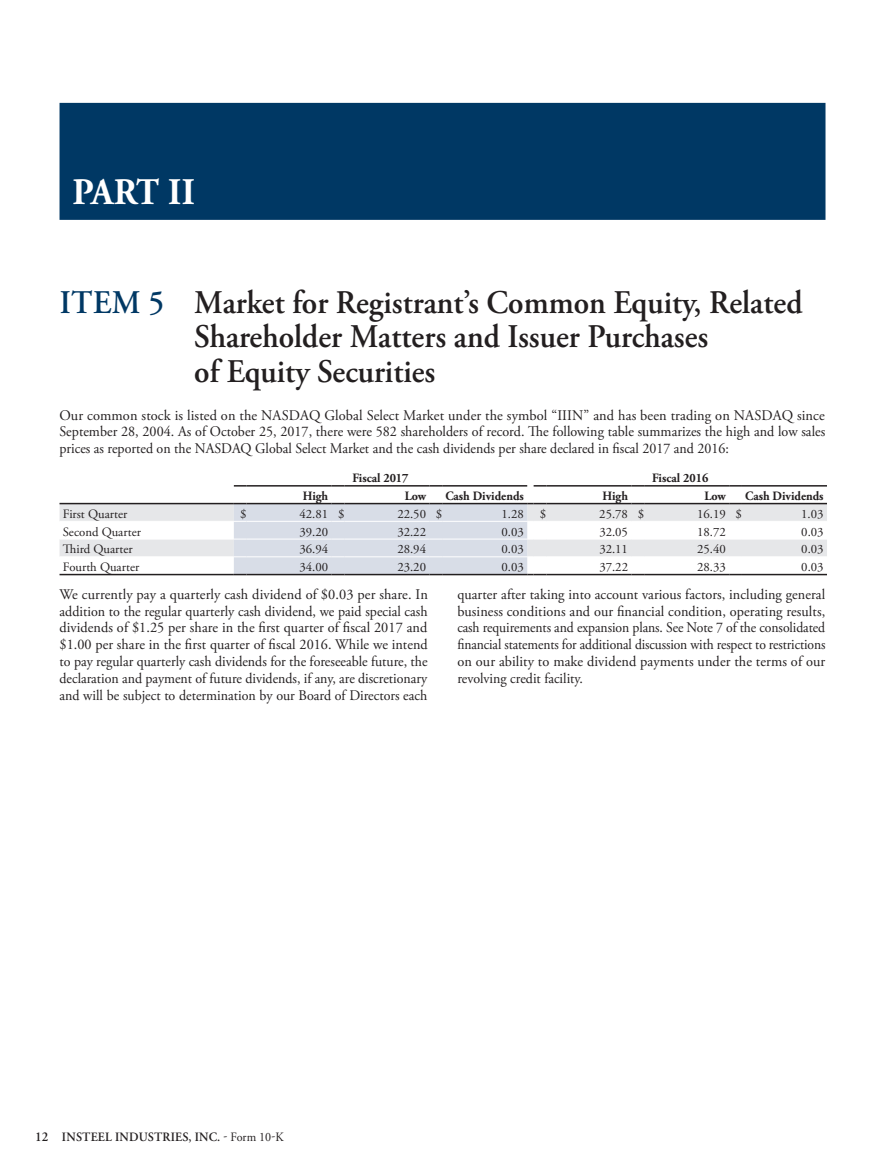
<style>
.page{position:relative;width:891px;height:1161px;background:#fff}
.page>*{position:absolute;margin:0;border:0;box-sizing:border-box;transform-origin:0 0}
.titre1_part{font:700 37.5px "Adobe Garamond Pro";letter-spacing:-.01em;color:#fff;scale:.95 1}
.titre2_item{font:600 33px/34.5px "Adobe Garamond Pro";color:#231f20;scale:.95 1}
.titre2_item-2{font:600 33px "Adobe Garamond Pro";color:#003864;scale:.95 1}
.p_solidaire{font:14.7px/16.8px "Adobe Garamond Pro";color:#231f20;text-align:justify}
.tab_courant{font:12.75px "Adobe Garamond Pro";color:#231f20}
.tab_courant_g{font:12.75px "Adobe Garamond Pro";color:#231f20}
.tab_tetiere{font:700 12.75px "Adobe Garamond Pro";color:#231f20;scale:.95 1}
.t1{font:600 12.75px "Adobe Garamond Pro";letter-spacing:.015em;color:#231f20;scale:.95 1}
.tab_tetiere_c{font:700 12.75px "Adobe Garamond Pro";color:#231f20;scale:.95 1}
.s1{color:#003864}
.s2{font-size:13.5px}
.s3{font-weight:400}
</style>
<div class="page">
<div style="left:60px;top:103px;width:766px;height:117px;background:#003864"></div>
<svg style="left:234px;top:485px;width:13px;height:2px"></svg>
<hr style="left:247px;top:485px;width:85px;height:2px;background:#231f20">
<svg style="left:332px;top:485px;width:12px;height:2px"></svg>
<hr style="left:344px;top:485px;width:85px;height:2px;background:#231f20">
<svg style="left:429px;top:485px;width:13px;height:2px"></svg>
<hr style="left:442px;top:485px;width:85px;height:2px;background:#231f20">
<svg style="left:534px;top:485px;width:12px;height:2px"></svg>
<hr style="left:546px;top:485px;width:85px;height:2px;background:#231f20">
<svg style="left:631px;top:485px;width:13px;height:2px"></svg>
<hr style="left:644px;top:485px;width:85px;height:2px;background:#231f20">
<svg style="left:729px;top:485px;width:13px;height:2px"></svg>
<hr style="left:742px;top:485px;width:85px;height:2px;background:#231f20">
<svg style="left:60px;top:503px;width:767px;height:72px"></svg>
<p class="titre1_part" style="left:73px;top:171px;width:130px">PART II</p>
<p class="titre2_item-2" style="left:60px;top:283px;width:37px">ITEM</p>
<p class="titre2_item" style="left:194px;top:285px;width:642px;text-indent:-46px"><span class="s1">5</span> Market for Registrant’s Common Equity, Related<br>Shareholder Matters and Issuer Purchases<br>of Equity Securities</p>
<p class="p_solidaire" style="left:60px;top:407px;width:767px">Our common stock is listed on the NASDAQ Global Select Market under the symbol “IIIN” and has been trading on NASDAQ since September 28, 2004. As of October 25, 2017, there were 582 shareholders of record. The following table summarizes the high and low sales prices as reported on the NASDAQ Global Select Market and the cash dividends per share declared in fiscal 2017 and 2016:</p>
<p class="tab_tetiere_c" style="left:353px;top:471px;width:60px">Fiscal 2017</p>
<p class="tab_tetiere_c" style="left:652px;top:471px;width:60px">Fiscal 2016</p>
<p class="tab_tetiere" style="left:303px;top:489px;width:28px">High</p>
<p class="tab_tetiere" style="left:405px;top:489px;width:24px">Low</p>
<p class="tab_tetiere" style="left:445px;top:489px;width:84px">Cash Dividends</p>
<p class="tab_tetiere" style="left:603px;top:489px;width:28px">High</p>
<p class="tab_tetiere" style="left:704px;top:489px;width:24px">Low</p>
<p class="tab_tetiere" style="left:745px;top:489px;width:84px">Cash Dividends</p>
<p class="tab_courant_g" style="left:63px;top:506px;width:66px">First Quarter</p>
<p class="tab_courant" style="left:240px;top:506px;width:8px">$</p>
<p class="tab_courant" style="left:300px;top:506px;width:30px">42.81</p>
<p class="tab_courant" style="left:338px;top:506px;width:8px">$</p>
<p class="tab_courant" style="left:397px;top:506px;width:30px">22.50</p>
<p class="tab_courant" style="left:436px;top:506px;width:8px">$</p>
<p class="tab_courant" style="left:502px;top:506px;width:24px">1.28</p>
<p class="tab_courant" style="left:540px;top:506px;width:8px">$</p>
<p class="tab_courant" style="left:599px;top:506px;width:30px">25.78</p>
<p class="tab_courant" style="left:638px;top:506px;width:8px">$</p>
<p class="tab_courant" style="left:697px;top:506px;width:30px">16.19</p>
<p class="tab_courant" style="left:736px;top:506px;width:8px">$</p>
<p class="tab_courant" style="left:801px;top:506px;width:24px">1.03</p>
<p class="tab_courant_g" style="left:63px;top:524px;width:80px">Second Quarter</p>
<p class="tab_courant" style="left:300px;top:524px;width:30px">39.20</p>
<p class="tab_courant" style="left:397px;top:524px;width:30px">32.22</p>
<p class="tab_courant" style="left:502px;top:524px;width:24px">0.03</p>
<p class="tab_courant" style="left:599px;top:524px;width:30px">32.05</p>
<p class="tab_courant" style="left:697px;top:524px;width:30px">18.72</p>
<p class="tab_courant" style="left:801px;top:524px;width:24px">0.03</p>
<p class="tab_courant_g" style="left:63px;top:542px;width:71px">Third Quarter</p>
<p class="tab_courant" style="left:300px;top:542px;width:30px">36.94</p>
<p class="tab_courant" style="left:397px;top:542px;width:30px">28.94</p>
<p class="tab_courant" style="left:502px;top:542px;width:24px">0.03</p>
<p class="tab_courant" style="left:599px;top:542px;width:30px">32.11</p>
<p class="tab_courant" style="left:697px;top:542px;width:30px">25.40</p>
<p class="tab_courant" style="left:801px;top:542px;width:24px">0.03</p>
<p class="tab_courant_g" style="left:63px;top:559px;width:78px">Fourth Quarter</p>
<p class="tab_courant" style="left:300px;top:559px;width:30px">34.00</p>
<p class="tab_courant" style="left:397px;top:559px;width:30px">23.20</p>
<p class="tab_courant" style="left:502px;top:559px;width:24px">0.03</p>
<p class="tab_courant" style="left:599px;top:559px;width:30px">37.22</p>
<p class="tab_courant" style="left:697px;top:559px;width:30px">28.33</p>
<p class="tab_courant" style="left:801px;top:559px;width:24px">0.03</p>
<p class="p_solidaire" style="left:60px;top:586px;width:370px">We currently pay a quarterly cash dividend of $0.03 per share. In addition to the regular quarterly cash dividend, we paid special cash dividends of $1.25 per share in the first quarter of fiscal 2017 and $1.00 per share in the first quarter of fiscal 2016. While we intend to pay regular quarterly cash dividends for the foreseeable future, the declaration and payment of future dividends, if any, are discretionary and will be subject to determination by our Board of Directors each</p>
<p class="p_solidaire" style="left:457px;top:586px;width:370px">quarter after taking into account various factors, including general business conditions and our financial condition, operating results, cash requirements and expansion plans. See Note 7 of the consolidated financial statements for additional discussion with respect to restrictions on our ability to make dividend payments under the terms of our revolving credit facility.</p>
<p class="t1" style="left:35px;top:1129px;width:263px"><span class="s2">12</span> INSTEEL INDUSTRIES, INC. <span class="s3">- Form 10-K</span></p>
</div>
